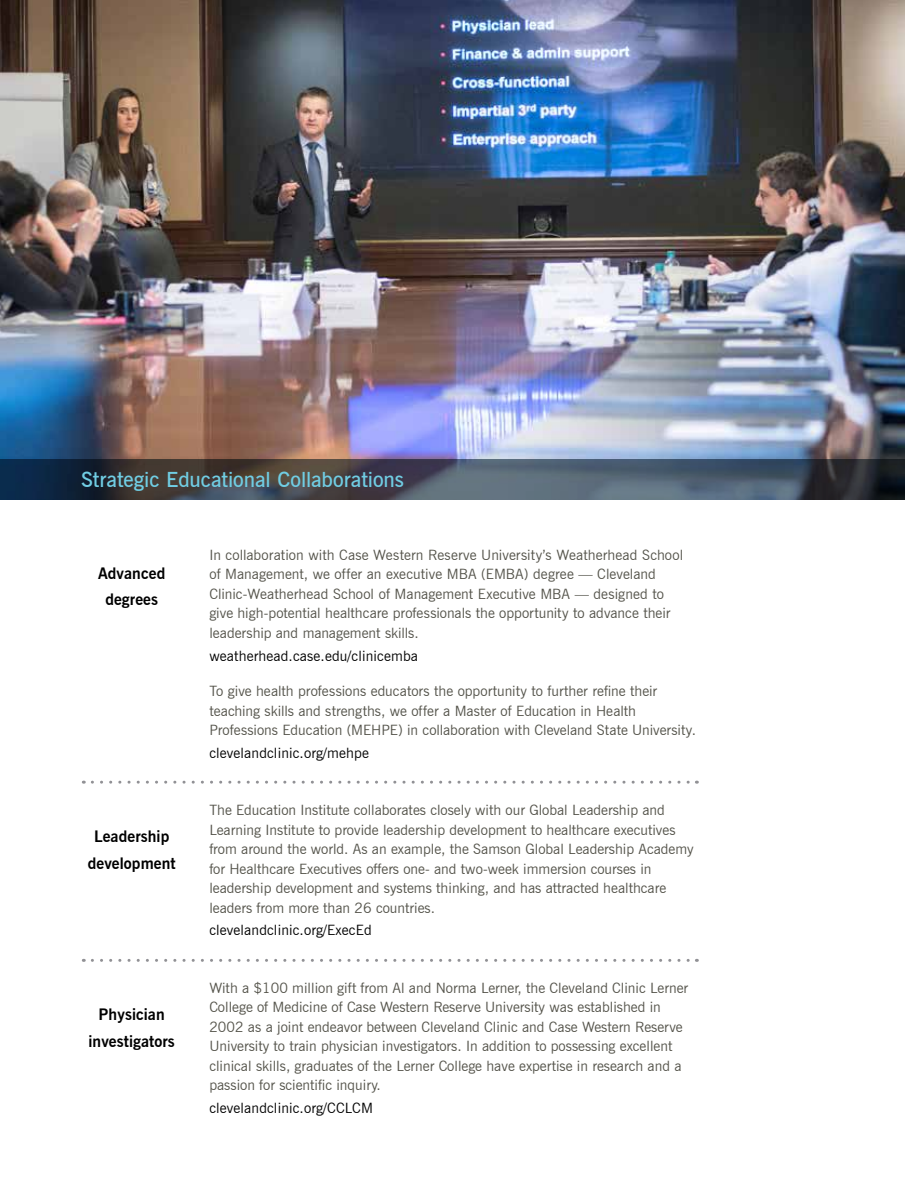
<style>
.page{position:relative;width:905px;height:1188px;background:#fff}
.page>*{position:absolute;margin:0;border:0;box-sizing:border-box;transform-origin:0 0}
.t1{font:600 21px "News Gothic BT";letter-spacing:-.005em;color:#70cde3}
.t2{font:700 15.75px/26.4px "News Gothic BT";letter-spacing:.005em;color:#000;text-align:center}
.t3{font:14.25px/19.5px "News Gothic BT";color:#54534a}
.t4{font:14.25px "News Gothic BT";letter-spacing:.01em;color:#000}
</style>
<div class="page">
<img style="left:0;top:0;width:904px;height:459px">
<svg style="left:0;top:459px;width:904px;height:41px;background:#404854"></svg>
<svg style="left:92px;top:781px;width:605px;height:3px"></svg>
<svg style="left:92px;top:959px;width:605px;height:3px"></svg>
<h1 class="t1" style="left:81px;top:467px;width:324px">Strategic Educational Collaborations</h1>
<p class="t2" style="left:98px;top:560px;width:69px">Advanced degrees</p>
<p class="t2" style="left:88px;top:823px;width:89px">Leadership development</p>
<p class="t2" style="left:88px;top:1001px;width:88px">Physician investigators</p>
<p class="t3" style="left:209px;top:545px;width:475px">In collaboration with Case Western Reserve University’s Weatherhead School of Management, we offer an executive MBA (EMBA) degree — Cleveland Clinic-Weatherhead School of Management Executive MBA — designed to give high-potential healthcare professionals the opportunity to advance their leadership and management skills.</p>
<p class="t4" style="left:209px;top:647px;width:210px">weatherhead.case.edu/clinicemba</p>
<p class="t3" style="left:209px;top:681px;width:488px">To give health professions educators the opportunity to further refine their teaching skills and strengths, we offer a Master of Education in Health<br>Professions Education (MEHPE) in collaboration with Cleveland State University.</p>
<p class="t4" style="left:209px;top:744px;width:161px">clevelandclinic.org/mehpe</p>
<p class="t3" style="left:209px;top:800px;width:486px">The Education Institute collaborates closely with our Global Leadership and Learning Institute to provide leadership development to healthcare executives from around the world. As an example, the Samson Global Leadership Academy for Healthcare Executives offers one- and two-week immersion courses in leadership development and systems thinking, and has attracted healthcare leaders from more than 26 countries.</p>
<p class="t4" style="left:209px;top:922px;width:164px">clevelandclinic.org/ExecEd</p>
<p class="t3" style="left:209px;top:978px;width:480px">With a $100 million gift from Al and Norma Lerner, the Cleveland Clinic Lerner College of Medicine of Case Western Reserve University was established in 2002 as a joint endeavor between Cleveland Clinic and Case Western Reserve University to train physician investigators. In addition to possessing excellent clinical skills, graduates of the Lerner College have expertise in research and a passion for scientific inquiry.</p>
<p class="t4" style="left:209px;top:1099px;width:165px">clevelandclinic.org/CCLCM</p>
</div>
